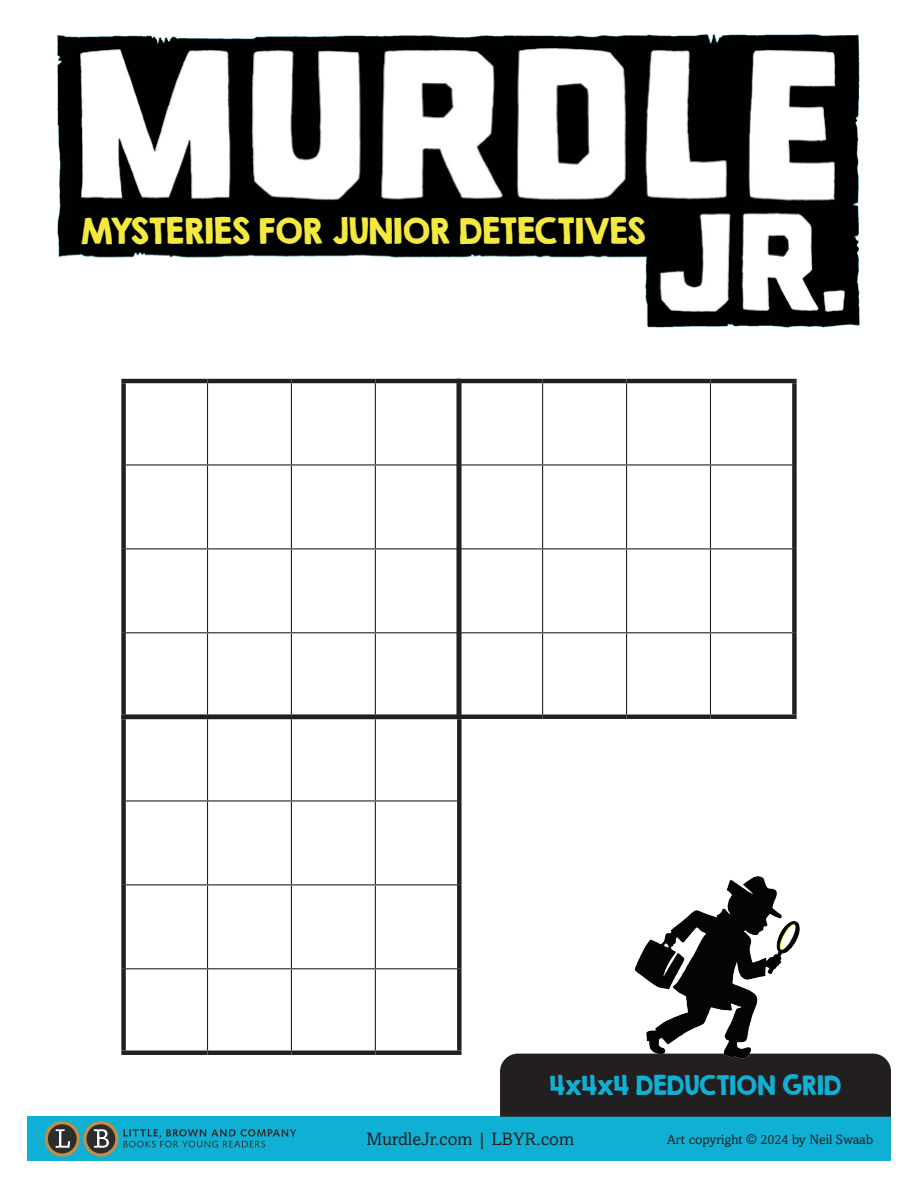
<style>
.page{position:relative;width:918px;height:1188px;background:#fff}
.page>*{position:absolute;margin:0;border:0;box-sizing:border-box;transform-origin:0 0}
.t1{font:32.1px "KG Second Chances Solid";color:#f3e941}
.t2{font:24px "KG Second Chances Solid";color:#10b0d4}
.t3{font:18px "Amasis MT Std";color:#231f20}
.t4{font:13.5px "Amasis MT Std";color:#231f20}
</style>
<div class="page">
<div style="left:27px;top:1117px;width:864px;height:44px;background:#10b0d4"></div>
<svg style="left:45px;top:1121px;width:252px;height:36px"></svg>
<img style="left:57px;top:34px;width:803px;height:294px">
<hr style="left:121px;top:379px;width:87px;height:4px;background:#231f20">
<div style="left:121px;top:383px;width:5px;height:82px;background:#231f20"></div>
<hr style="left:208px;top:379px;width:83px;height:4px;background:#231f20">
<hr style="left:291px;top:379px;width:84px;height:4px;background:#231f20">
<hr style="left:375px;top:379px;width:87px;height:4px;background:#231f20">
<div style="left:457px;top:383px;width:5px;height:82px;background:#898788"></div>
<div style="left:121px;top:465px;width:5px;height:84px;background:#231f20"></div>
<div style="left:457px;top:465px;width:5px;height:84px;background:#898788"></div>
<div style="left:121px;top:549px;width:5px;height:84px;background:#231f20"></div>
<div style="left:457px;top:549px;width:5px;height:84px;background:#898788"></div>
<div style="left:121px;top:633px;width:5px;height:82px;background:#231f20"></div>
<div style="left:457px;top:633px;width:5px;height:82px;background:#898788"></div>
<hr style="left:207px;top:383px;width:1px;height:81px;background:#231f20">
<hr style="left:291px;top:383px;width:1px;height:81px;background:#231f20">
<hr style="left:375px;top:383px;width:1px;height:81px;background:#231f20">
<hr style="left:126px;top:464px;width:82px;height:2px;background:#231f20">
<hr style="left:208px;top:464px;width:83px;height:2px;background:#231f20">
<hr style="left:207px;top:466px;width:1px;height:82px;background:#231f20">
<hr style="left:291px;top:464px;width:84px;height:2px;background:#231f20">
<hr style="left:291px;top:466px;width:1px;height:82px;background:#231f20">
<hr style="left:375px;top:464px;width:82px;height:2px;background:#231f20">
<hr style="left:375px;top:466px;width:1px;height:82px;background:#231f20">
<hr style="left:126px;top:548px;width:82px;height:1px;background:#231f20">
<hr style="left:208px;top:548px;width:83px;height:1px;background:#231f20">
<hr style="left:207px;top:549px;width:1px;height:83px;background:#231f20">
<hr style="left:291px;top:548px;width:84px;height:1px;background:#231f20">
<hr style="left:291px;top:549px;width:1px;height:83px;background:#231f20">
<hr style="left:375px;top:548px;width:82px;height:1px;background:#231f20">
<hr style="left:375px;top:549px;width:1px;height:83px;background:#231f20">
<hr style="left:126px;top:632px;width:82px;height:1px;background:#231f20">
<hr style="left:208px;top:632px;width:83px;height:1px;background:#231f20">
<hr style="left:207px;top:633px;width:1px;height:82px;background:#231f20">
<hr style="left:291px;top:632px;width:84px;height:1px;background:#231f20">
<hr style="left:291px;top:633px;width:1px;height:82px;background:#231f20">
<hr style="left:375px;top:632px;width:82px;height:1px;background:#231f20">
<hr style="left:375px;top:633px;width:1px;height:82px;background:#231f20">
<hr style="left:456px;top:379px;width:87px;height:4px;background:#231f20">
<div style="left:456px;top:383px;width:5px;height:82px;background:#231f20"></div>
<hr style="left:543px;top:379px;width:84px;height:4px;background:#231f20">
<hr style="left:627px;top:379px;width:83px;height:4px;background:#231f20">
<hr style="left:710px;top:379px;width:87px;height:4px;background:#231f20">
<div style="left:792px;top:383px;width:5px;height:82px;background:#231f20"></div>
<div style="left:456px;top:465px;width:5px;height:84px;background:#231f20"></div>
<div style="left:792px;top:465px;width:5px;height:84px;background:#231f20"></div>
<div style="left:456px;top:549px;width:5px;height:84px;background:#231f20"></div>
<div style="left:792px;top:549px;width:5px;height:84px;background:#231f20"></div>
<div style="left:456px;top:633px;width:5px;height:82px;background:#231f20"></div>
<div style="left:792px;top:633px;width:5px;height:82px;background:#231f20"></div>
<hr style="left:456px;top:715px;width:87px;height:4px;background:#231f20">
<hr style="left:543px;top:715px;width:84px;height:4px;background:#231f20">
<hr style="left:627px;top:715px;width:83px;height:4px;background:#231f20">
<hr style="left:710px;top:715px;width:87px;height:4px;background:#231f20">
<hr style="left:542px;top:383px;width:1px;height:81px;background:#231f20">
<hr style="left:626px;top:383px;width:1px;height:81px;background:#231f20">
<hr style="left:710px;top:383px;width:1px;height:81px;background:#231f20">
<hr style="left:461px;top:464px;width:82px;height:2px;background:#231f20">
<hr style="left:543px;top:464px;width:84px;height:2px;background:#231f20">
<hr style="left:542px;top:466px;width:1px;height:82px;background:#231f20">
<hr style="left:627px;top:464px;width:83px;height:2px;background:#231f20">
<hr style="left:626px;top:466px;width:1px;height:82px;background:#231f20">
<hr style="left:710px;top:464px;width:82px;height:2px;background:#231f20">
<hr style="left:710px;top:466px;width:1px;height:82px;background:#231f20">
<hr style="left:461px;top:548px;width:82px;height:1px;background:#231f20">
<hr style="left:543px;top:548px;width:84px;height:1px;background:#231f20">
<hr style="left:542px;top:549px;width:1px;height:83px;background:#231f20">
<hr style="left:627px;top:548px;width:83px;height:1px;background:#231f20">
<hr style="left:626px;top:549px;width:1px;height:83px;background:#231f20">
<hr style="left:710px;top:548px;width:82px;height:1px;background:#231f20">
<hr style="left:710px;top:549px;width:1px;height:83px;background:#231f20">
<hr style="left:461px;top:632px;width:82px;height:1px;background:#231f20">
<hr style="left:543px;top:632px;width:84px;height:1px;background:#231f20">
<hr style="left:542px;top:633px;width:1px;height:82px;background:#231f20">
<hr style="left:627px;top:632px;width:83px;height:1px;background:#231f20">
<hr style="left:626px;top:633px;width:1px;height:82px;background:#231f20">
<hr style="left:710px;top:632px;width:82px;height:1px;background:#231f20">
<hr style="left:710px;top:633px;width:1px;height:82px;background:#231f20">
<hr style="left:121px;top:715px;width:87px;height:4px;background:#231f20">
<div style="left:121px;top:719px;width:5px;height:82px;background:#231f20"></div>
<hr style="left:208px;top:715px;width:83px;height:4px;background:#231f20">
<hr style="left:291px;top:715px;width:84px;height:4px;background:#231f20">
<hr style="left:375px;top:715px;width:87px;height:4px;background:#231f20">
<div style="left:457px;top:719px;width:5px;height:82px;background:#231f20"></div>
<div style="left:121px;top:801px;width:5px;height:84px;background:#231f20"></div>
<div style="left:457px;top:801px;width:5px;height:84px;background:#231f20"></div>
<div style="left:121px;top:885px;width:5px;height:84px;background:#231f20"></div>
<div style="left:457px;top:885px;width:5px;height:84px;background:#231f20"></div>
<div style="left:121px;top:969px;width:5px;height:82px;background:#231f20"></div>
<div style="left:457px;top:969px;width:5px;height:82px;background:#231f20"></div>
<hr style="left:121px;top:1051px;width:87px;height:4px;background:#231f20">
<hr style="left:208px;top:1051px;width:83px;height:4px;background:#231f20">
<hr style="left:291px;top:1051px;width:84px;height:4px;background:#231f20">
<hr style="left:375px;top:1051px;width:87px;height:4px;background:#231f20">
<hr style="left:207px;top:719px;width:1px;height:81px;background:#231f20">
<hr style="left:291px;top:719px;width:1px;height:81px;background:#231f20">
<hr style="left:375px;top:719px;width:1px;height:81px;background:#231f20">
<hr style="left:126px;top:800px;width:82px;height:2px;background:#231f20">
<hr style="left:208px;top:800px;width:83px;height:2px;background:#231f20">
<hr style="left:207px;top:802px;width:1px;height:82px;background:#231f20">
<hr style="left:291px;top:800px;width:84px;height:2px;background:#231f20">
<hr style="left:291px;top:802px;width:1px;height:82px;background:#231f20">
<hr style="left:375px;top:800px;width:82px;height:2px;background:#231f20">
<hr style="left:375px;top:802px;width:1px;height:82px;background:#231f20">
<hr style="left:126px;top:884px;width:82px;height:1px;background:#231f20">
<hr style="left:208px;top:884px;width:83px;height:1px;background:#231f20">
<hr style="left:207px;top:885px;width:1px;height:83px;background:#231f20">
<hr style="left:291px;top:884px;width:84px;height:1px;background:#231f20">
<hr style="left:291px;top:885px;width:1px;height:83px;background:#231f20">
<hr style="left:375px;top:884px;width:82px;height:1px;background:#231f20">
<hr style="left:375px;top:885px;width:1px;height:83px;background:#231f20">
<hr style="left:126px;top:968px;width:82px;height:1px;background:#231f20">
<hr style="left:208px;top:968px;width:83px;height:1px;background:#231f20">
<hr style="left:207px;top:969px;width:1px;height:82px;background:#231f20">
<hr style="left:291px;top:968px;width:84px;height:1px;background:#231f20">
<hr style="left:291px;top:969px;width:1px;height:82px;background:#231f20">
<hr style="left:375px;top:968px;width:82px;height:1px;background:#231f20">
<hr style="left:375px;top:969px;width:1px;height:82px;background:#231f20">
<div style="left:500px;top:1054px;width:391px;height:63px;background:#231f20"></div>
<img style="left:628px;top:876px;width:186px;height:189px">
<p class="t1" style="left:81px;top:211px;width:566px">MYSTERIES FOR JUNIOR DETECTIVES</p>
<p class="t2" style="left:550px;top:1070px;width:293px">4x4x4 DEDUCTION GRID</p>
<p class="t3" style="left:367px;top:1129px;width:209px">MurdleJr.com | LBYR.com</p>
<p class="t4" style="left:667px;top:1131px;width:208px">Art copyright © 2024 by Neil Swaab</p>
</div>
